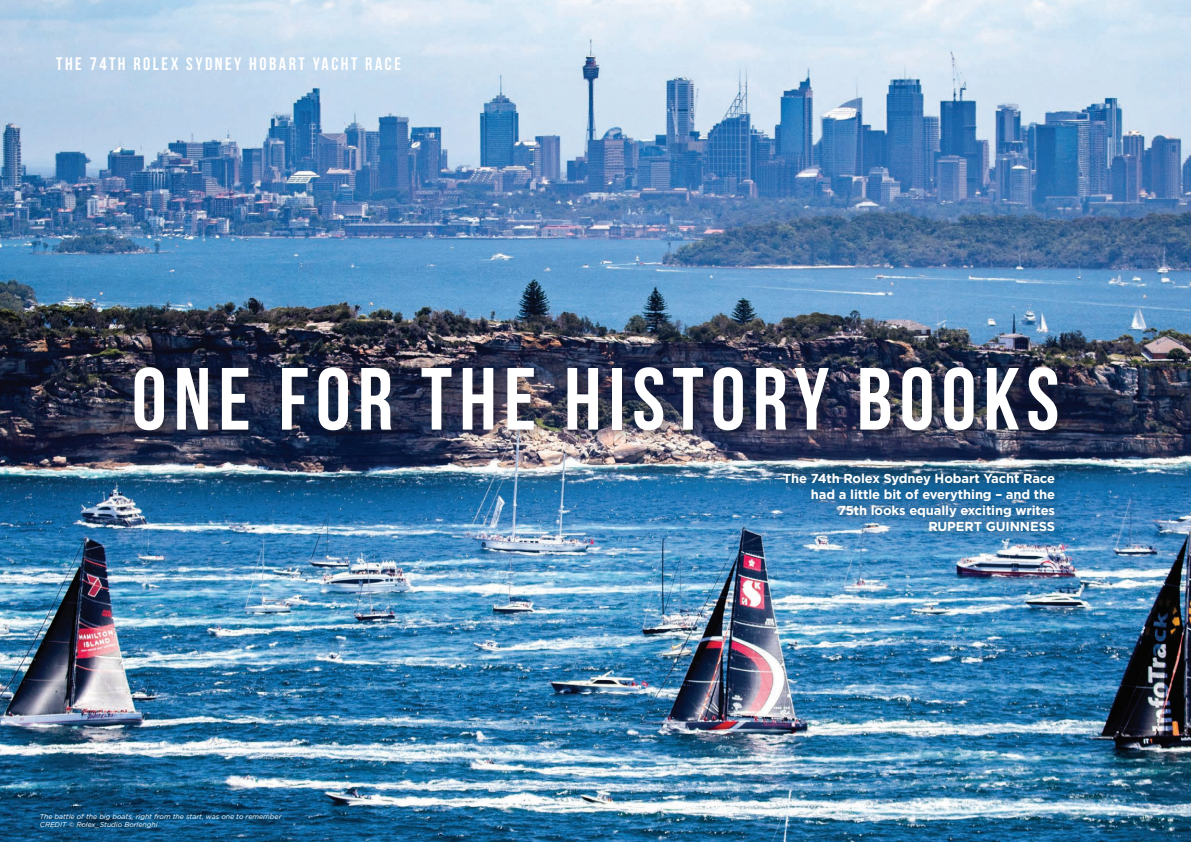
<style>
.page{position:relative;width:1191px;height:842px;background:#fff}
.page>*{position:absolute;margin:0;border:0;box-sizing:border-box;transform-origin:0 0}
.t1{font:88px "Bebas Neue";letter-spacing:.08em;color:#fff}
.t2{font:18px "Bebas Neue";letter-spacing:.14em;color:#fff}
.t3{font:700 13px/16px "Gotham";letter-spacing:-.01em;color:#fff;text-align:right}
.t4{font:italic 7px/8.4px "Gotham";color:#fff}
</style>
<div class="page">
<img style="left:0;top:0;width:1191px;height:842px">
<div style="left:129px;top:362px;width:941px;height:82px;background:#231f20;opacity:.39"></div>
<div style="left:774px;top:465px;width:289px;height:76px;background:#231f20;opacity:.61"></div>
<h2 class="t2" style="left:56px;top:54px;width:346px">THE 74TH ROLEX SYDNEY HOBART YACHT RACE</h2>
<h1 class="t1" style="left:132px;top:351px;width:929px">ONE FOR THE HISTORY BOOKS</h1>
<p class="t4" style="left:40px;top:812px;width:243px">The battle of the big boats, right from the start, was one to remember<br>CREDIT © Rolex_Studio Borlenghi</p>
<p class="t3" style="left:783px;top:470px;width:273px">The 74th Rolex Sydney Hobart Yacht Race had a little bit of everything – and the<br>75th looks equally exciting writes<br>RUPERT GUINNESS</p>
</div>
